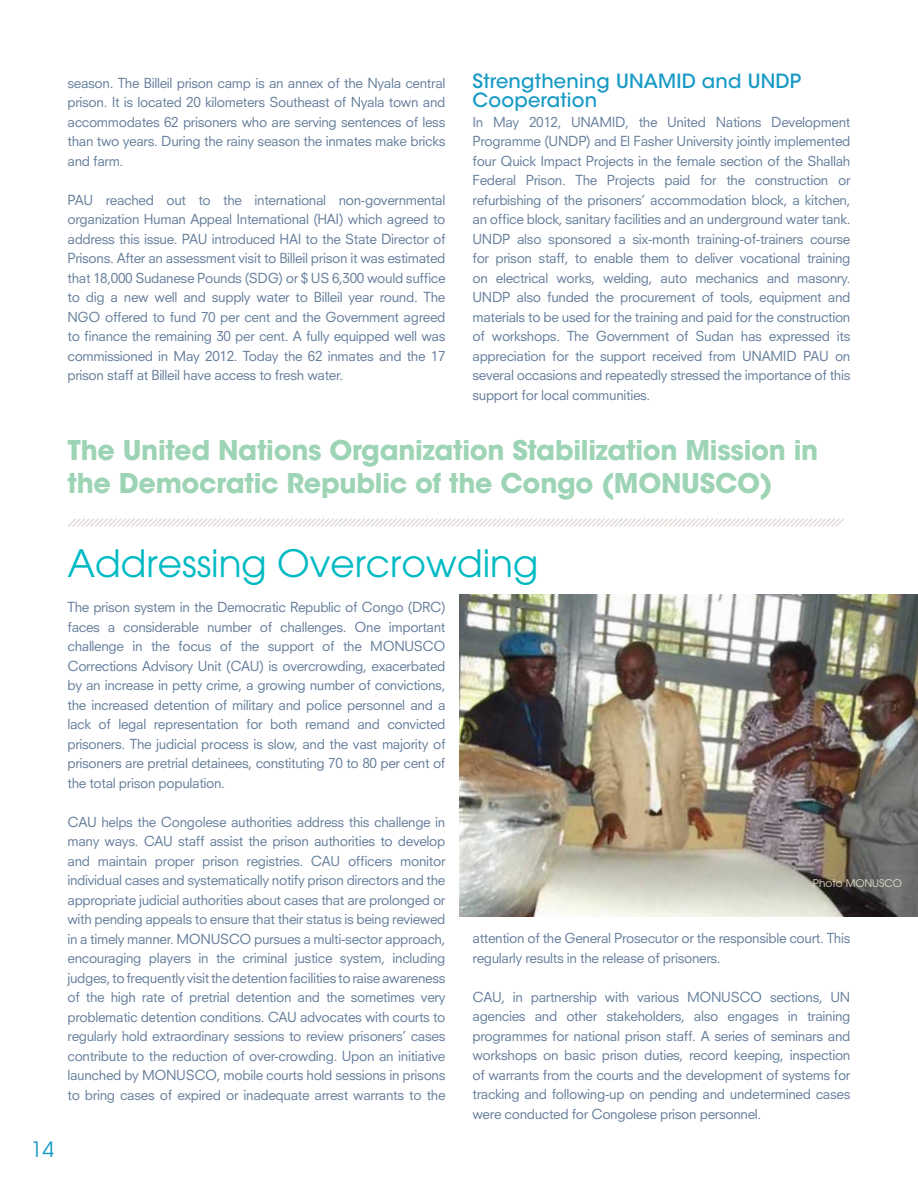
<style>
.page{position:relative;width:918px;height:1188px;background:#fff}
.page>*{position:absolute;margin:0;border:0;box-sizing:border-box;transform-origin:0 0}
.t1{font:37.5px "Avant Garde";color:#00bac3}
.t2{font:700 27px/33px "ITC Avant Garde Std";letter-spacing:-.01em;color:#9dd4b5}
.t3{font:21px "Avant Garde";color:#179ac6}
.t4{font:500 19.5px/19.5px "ITC Avant Garde Std";letter-spacing:.01em;color:#179ac6}
.t5{font:13.5px/19.5px "Neuzeit SLT Std";letter-spacing:-.025em;color:#647d9b;text-align:justify}
.t6{font:10.5px "Avant Garde";color:#e4e3cc}
</style>
<div class="page">
<img style="left:459px;top:594px;width:459px;height:322px">
<svg style="left:68px;top:518px;width:776px;height:9px"></svg>
<p class="t5" style="left:68px;top:73px;width:380px">season. The Billeil prison camp is an annex of the Nyala central prison. It is located 20 kilometers Southeast of Nyala town and accommodates 62 prisoners who are serving sentences of less than two years. During the rainy season the inmates make bricks and farm.</p>
<p class="t5" style="left:68px;top:190px;width:380px">PAU reached out to the international non-governmental organization Human Appeal International (HAI) which agreed to address this issue. PAU introduced HAI to the State Director of Prisons. After an assessment visit to Billeil prison it was estimated that 18,000 Sudanese Pounds (SDG) or $ US 6,300 would suffice to dig a new well and supply water to Billeil year round. The NGO offered to fund 70 per cent and the Government agreed to finance the remaining 30 per cent. A fully equipped well was commissioned in May 2012. Today the 62 inmates and the 17 prison staff at Billeil have access to fresh water.</p>
<h3 class="t4" style="left:472px;top:71px;width:330px">Strengthening UNAMID and UNDP<br>Cooperation</h3>
<p class="t5" style="left:472px;top:112px;width:380px">In May 2012, UNAMID, the United Nations Development Programme (UNDP) and El Fasher University jointly implemented four Quick Impact Projects in the female section of the Shallah Federal Prison. The Projects paid for the construction or refurbishing of the prisoners’ accommodation block, a kitchen, an office block, sanitary facilities and an underground water tank.<br>UNDP also sponsored a six-month training-of-trainers course for prison staff, to enable them to deliver vocational training on electrical works, welding, auto mechanics and masonry.<br>UNDP also funded the procurement of tools, equipment and materials to be used for the training and paid for the construction of workshops. The Government of Sudan has expressed its appreciation for the support received from UNAMID PAU on several occasions and repeatedly stressed the importance of this support for local communities.</p>
<h2 class="t2" style="left:68px;top:433px;width:752px">The United Nations Organization Stabilization Mission in the Democratic Republic of the Congo (MONUSCO)</h2>
<h3 class="t3" style="left:31px;top:1137px;width:25px">14</h3>
<h1 class="t1" style="left:68px;top:541px;width:472px">Addressing Overcrowding</h1>
<p class="t5" style="left:68px;top:597px;width:380px">The prison system in the Democratic Republic of Congo (DRC) faces a considerable number of challenges. One important challenge in the focus of the support of the MONUSCO Corrections Advisory Unit (CAU) is overcrowding, exacerbated by an increase in petty crime, a growing number of convictions, the increased detention of military and police personnel and a lack of legal representation for both remand and convicted prisoners. The judicial process is slow, and the vast majority of prisoners are pretrial detainees, constituting 70 to 80 per cent of the total prison population.</p>
<p class="t5" style="left:68px;top:812px;width:380px">CAU helps the Congolese authorities address this challenge in many ways. CAU staff assist the prison authorities to develop and maintain proper prison registries. CAU officers monitor individual cases and systematically notify prison directors and the appropriate judicial authorities about cases that are prolonged or with pending appeals to ensure that their status is being reviewed in a timely manner. MONUSCO pursues a multi-sector approach, encouraging players in the criminal justice system, including judges, to frequently visit the detention facilities to raise awareness of the high rate of pretrial detention and the sometimes very problematic detention conditions. CAU advocates with courts to regularly hold extraordinary sessions to review prisoners’ cases contribute to the reduction of over-crowding. Upon an initiative launched by MONUSCO, mobile courts hold sessions in prisons to bring cases of expired or inadequate arrest warrants to the</p>
<p class="t6" style="left:813px;top:877px;width:91px">Photo MONUSCO</p>
<p class="t5" style="left:472px;top:928px;width:379px">attention of the General Prosecutor or the responsible court. This regularly results in the release of prisoners.</p>
<p class="t5" style="left:472px;top:987px;width:380px">CAU, in partnership with various MONUSCO sections, UN agencies and other stakeholders, also engages in training programmes for national prison staff. A series of seminars and workshops on basic prison duties, record keeping, inspection of warrants from the courts and the development of systems for tracking and following-up on pending and undetermined cases were conducted for Congolese prison personnel.</p>
</div>
